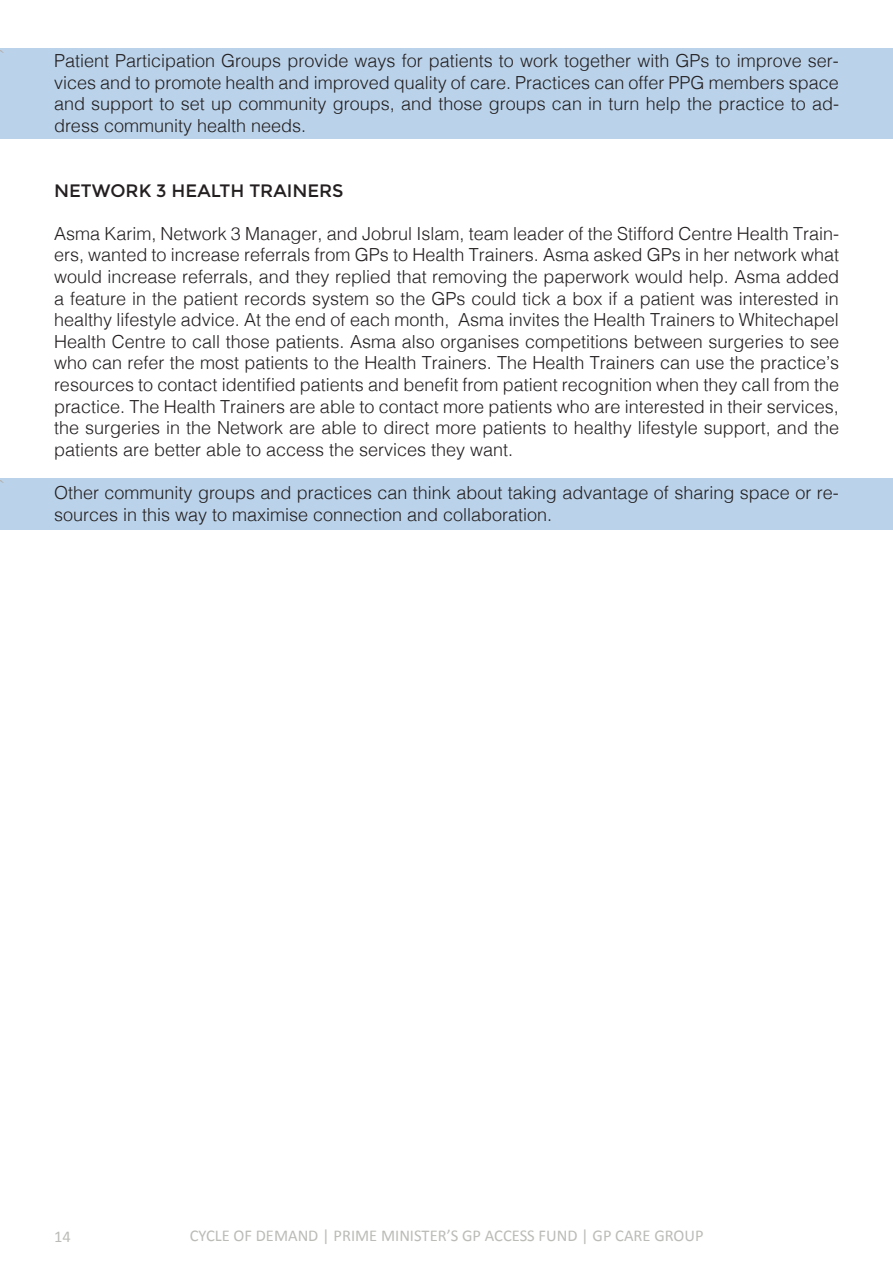
<style>
.page{position:relative;width:893px;height:1263px;background:#fff}
.page>*{position:absolute;margin:0;border:0;box-sizing:border-box;transform-origin:0 0}
.t1{font:300 18px/21.6px "Helvetica";color:#231f20;text-align:justify}
.t2{font:18px "Montserrat";color:#231f20}
.t3{font:18px "Times";color:#231f20}
.t4{font:16.5px "Calibri";color:#bbbcb7}
</style>
<div class="page">
<div style="left:0;top:48px;width:893px;height:90px;background:#bbd3ea"></div>
<div style="left:0;top:478px;width:893px;height:52px;background:#bbd3ea"></div>
<p class="t3" style="left:0;top:39px;width:7px">`</p>
<p class="t3" style="left:0;top:469px;width:7px">`</p>
<p class="t1" style="left:54px;top:48px;width:787px">Patient Participation Groups provide ways for patients to work together with GPs to improve ser&shy;vices and to promote health and improved quality of care. Practices can offer PPG members space and support to set up community groups, and those groups can in turn help the practice to ad&shy;dress community health needs.</p>
<p class="t2" style="left:54px;top:180px;width:291px">N ETWORK 3 HEALTH TRAI NERS</p>
<p class="t1" style="left:54px;top:221px;width:786px">Asma Karim, Network 3 Manager, and Jobrul Islam, team leader of the Stifford Centre Health Train&shy;ers, wanted to increase referrals from GPs to Health Trainers. Asma asked GPs in her network what would increase referrals, and they replied that removing the paperwork would help. Asma added a feature in the patient records system so the GPs could tick a box if a patient was interested in healthy lifestyle advice. At the end of each month, Asma invites the Health Trainers to Whitechapel Health Centre to call those patients. Asma also organises competitions between surgeries to see who can refer the most patients to the Health Trainers. The Health Trainers can use the practice’s resources to contact identified patients and benefit from patient recognition when they call from the practice. The Health Trainers are able to contact more patients who are interested in their services, the surgeries in the Network are able to direct more patients to healthy lifestyle support, and the patients are better able to access the services they want.</p>
<p class="t1" style="left:54px;top:480px;width:786px">Other community groups and practices can think about taking advantage of sharing space or re&shy;sources in this way to maximise connection and collaboration.</p>
<p class="t4" style="left:54px;top:1226px;width:18px">14</p>
<p class="t4" style="left:190px;top:1225px;width:515px">CYCLE OF DEMAND | PRIME MINISTER’S GP ACCESS FUND | GP CARE GROUP</p>
</div>
